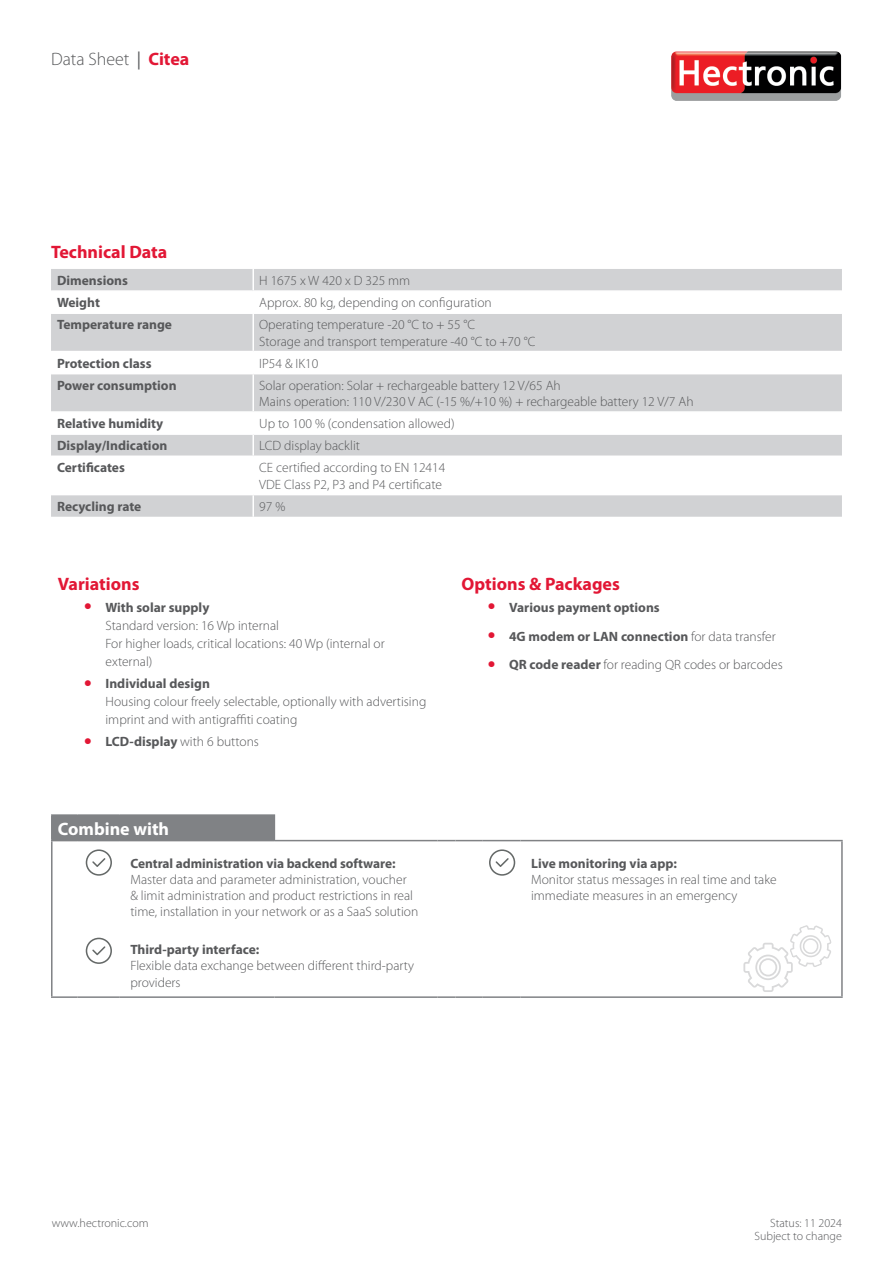
<style>
.page{position:relative;width:893px;height:1263px;background:#fff}
.page>*{position:absolute;margin:0;border:0;box-sizing:border-box;transform-origin:0 0}
.t1{font:700 18px "Myriad Pro";color:#e21735}
.t2{font:300 18px "Myriad Pro";color:#57585a}
.t3{font:700 18px "Myriad Pro";color:#fff}
.t4{font:300 13.5px/16.2px "Myriad Pro";color:#57585a}
.t5{font:700 13.5px "Myriad Pro";color:#57585a}
.t6{font:300 12px/13.5px "Myriad Pro";color:#57585a;text-align:right}
.s1{font-weight:400}
.s2{font-weight:700;color:#e21735}
.s3{font-weight:700;font-size:22.5px;color:#e21735}
.s4{font-weight:700}
.s5{font-size:22.5px;color:#e21735}
.s6{font-weight:300}
</style>
<div class="page">
<img style="left:672px;top:52px;width:170px;height:49px">
<svg style="left:51px;top:269px;width:791px;height:248px;fill:#d1d2d4"></svg>
<hr style="left:51px;top:290px;width:201px;height:2px;background:#fff">
<hr style="left:51px;top:312px;width:203px;height:2px;background:#fff">
<hr style="left:51px;top:351px;width:202px;height:1px;background:#fff">
<hr style="left:253px;top:351px;width:589px;height:1px;background:#fff">
<hr style="left:51px;top:373px;width:202px;height:1px;background:#fff">
<hr style="left:253px;top:373px;width:589px;height:1px;background:#fff">
<hr style="left:51px;top:411px;width:202px;height:2px;background:#fff">
<hr style="left:253px;top:411px;width:589px;height:2px;background:#fff">
<hr style="left:51px;top:433px;width:202px;height:2px;background:#fff">
<hr style="left:253px;top:433px;width:589px;height:2px;background:#fff">
<hr style="left:51px;top:455px;width:202px;height:2px;background:#fff">
<hr style="left:253px;top:455px;width:589px;height:2px;background:#fff">
<hr style="left:51px;top:494px;width:202px;height:1px;background:#fff">
<hr style="left:253px;top:494px;width:589px;height:1px;background:#fff">
<hr style="left:252px;top:290px;width:590px;height:2px;background:#fff">
<hr style="left:252px;top:312px;width:590px;height:2px;background:#fff">
<hr style="left:252px;top:269px;width:2px;height:21px;background:#fff">
<hr style="left:252px;top:292px;width:2px;height:20px;background:#fff">
<hr style="left:252px;top:314px;width:2px;height:37px;background:#fff">
<hr style="left:252px;top:352px;width:2px;height:21px;background:#fff">
<hr style="left:252px;top:374px;width:2px;height:37px;background:#fff">
<hr style="left:252px;top:413px;width:2px;height:20px;background:#fff">
<hr style="left:252px;top:435px;width:2px;height:20px;background:#fff">
<hr style="left:252px;top:457px;width:2px;height:37px;background:#fff">
<hr style="left:252px;top:495px;width:2px;height:22px;background:#fff">
<svg style="left:743px;top:925px;width:89px;height:67px"></svg>
<div style="left:52px;top:815px;width:222px;height:26px;background:#808285"></div>
<hr style="left:51px;top:814px;width:27px;height:2px;background:#808285">
<hr style="left:51px;top:816px;width:2px;height:24px;background:#808285">
<hr style="left:78px;top:814px;width:42px;height:2px;background:#808285">
<hr style="left:120px;top:814px;width:155px;height:2px;background:#808285">
<svg style="left:274px;top:816px;width:1px;height:24px"></svg>
<hr style="left:51px;top:841px;width:2px;height:86px;background:#808285">
<hr style="left:274px;top:840px;width:163px;height:1px;background:#808285">
<svg style="left:437px;top:840px;width:45px;height:1px"></svg>
<hr style="left:482px;top:840px;width:38px;height:1px;background:#808285">
<hr style="left:520px;top:840px;width:323px;height:1px;background:#808285">
<hr style="left:841px;top:841px;width:2px;height:86px;background:#808285">
<hr style="left:51px;top:927px;width:2px;height:69px;background:#808285">
<hr style="left:841px;top:927px;width:2px;height:69px;background:#808285">
<hr style="left:51px;top:996px;width:27px;height:2px;background:#808285">
<hr style="left:78px;top:996px;width:42px;height:2px;background:#808285">
<hr style="left:120px;top:996px;width:154px;height:2px;background:#808285">
<hr style="left:274px;top:996px;width:163px;height:2px;background:#808285">
<svg style="left:437px;top:996px;width:18px;height:2px"></svg>
<hr style="left:455px;top:996px;width:27px;height:2px;background:#808285">
<hr style="left:482px;top:996px;width:38px;height:2px;background:#808285">
<hr style="left:520px;top:996px;width:323px;height:2px;background:#808285">
<svg style="left:86px;top:849px;width:26px;height:27px"></svg>
<svg style="left:489px;top:849px;width:26px;height:27px"></svg>
<svg style="left:86px;top:938px;width:26px;height:26px"></svg>
<h1 class="t2" style="left:51px;top:49px;width:140px">Data Sheet <span class="s1">|</span> <span class="s2">Citea</span></h1>
<h1 class="t1" style="left:51px;top:240px;width:118px">Technical Data</h1>
<p class="t5" style="left:57px;top:272px;width:72px">Dimensions</p>
<p class="t4" style="left:259px;top:273px;width:153px">H 1675 x W 420 x D 325 mm</p>
<p class="t5" style="left:57px;top:294px;width:44px">Weight</p>
<p class="t4" style="left:259px;top:295px;width:234px">Approx. 80 kg, depending on configuration</p>
<p class="t5" style="left:57px;top:316px;width:117px">Temperature range</p>
<p class="t4" style="left:259px;top:317px;width:278px">Operating temperature -20 °C to + 55 °C<br>Storage and transport temperature -40 °C to +70 °C</p>
<p class="t5" style="left:57px;top:354px;width:96px">Protection class</p>
<p class="t4" style="left:259px;top:355px;width:61px">IP54 &amp; IK10</p>
<p class="t5" style="left:57px;top:376px;width:121px">Power consumption</p>
<p class="t4" style="left:259px;top:377px;width:436px">Solar operation: Solar + rechargeable battery 12 V/65 Ah<br>Mains operation: 110 V/230 V AC (-15 %/+10 %) + rechargeable battery 12 V/7 Ah</p>
<p class="t5" style="left:57px;top:415px;width:108px">Relative humidity</p>
<p class="t4" style="left:259px;top:416px;width:197px">Up to 100 % (condensation allowed)</p>
<p class="t5" style="left:57px;top:437px;width:112px">Display/Indication</p>
<p class="t4" style="left:259px;top:438px;width:102px">LCD display backlit</p>
<p class="t5" style="left:57px;top:459px;width:69px">Certificates</p>
<p class="t4" style="left:259px;top:460px;width:188px">CE certified according to EN 12414<br>VDE Class P2, P3 and P4 certificate</p>
<p class="t5" style="left:57px;top:497px;width:86px">Recycling rate</p>
<p class="t4" style="left:259px;top:498px;width:28px">97 %</p>
<h1 class="t1" style="left:58px;top:572px;width:83px">Variations</h1>
<p class="t4" style="left:105px;top:598px;width:281px;line-height:18px;text-indent:-21px"><span class="s3">•</span> <span class="s4">With solar supply<br></span>Standard version: 16 Wp internal<br>For higher loads, critical locations: 40 Wp (internal or external)</p>
<p class="t4" style="left:105px;top:674px;width:322px;line-height:18px;text-indent:-21px"><span class="s3">•</span> <span class="s4">Individual design<br></span>Housing colour freely selectable, optionally with advertising imprint and with antigraffiti coating</p>
<p class="t4" style="left:84px;top:733px;width:176px"><span class="s3">•</span> <span class="s4">LCD-display</span> with 6 buttons</p>
<h1 class="t3" style="left:58px;top:817px;width:113px">Combine with</h1>
<p class="t5" style="left:130px;top:854px;width:267px">Central administration via backend software:</p>
<p class="t4" style="left:130px;top:871px;width:289px">Master data and parameter administration, voucher<br>&amp; limit administration and product restrictions in real time, installation in your network or as a SaaS solution</p>
<p class="t5" style="left:130px;top:941px;width:131px">Third-party interface:</p>
<p class="t4" style="left:130px;top:958px;width:285px">Flexible data exchange between different third-party providers</p>
<h1 class="t1" style="left:461px;top:572px;width:160px">Options &amp; Packages</h1>
<p class="t5" style="left:488px;top:598px;width:173px"><span class="s5">•</span> Various payment options</p>
<p class="t5" style="left:488px;top:627px;width:289px"><span class="s5">•</span> 4G modem or LAN connection <span class="s6">for data transfer</span></p>
<p class="t4" style="left:488px;top:657px;width:296px"><span class="s3">•</span> <span class="s4">QR code reader</span> for reading QR codes or barcodes</p>
<p class="t5" style="left:531px;top:854px;width:147px">Live monitoring via app:</p>
<p class="t4" style="left:531px;top:871px;width:247px">Monitor status messages in real time and take immediate measures in an emergency</p>
<p class="t6" style="left:52px;top:1216px;width:98px">www.hectronic.com</p>
<p class="t6" style="left:754px;top:1216px;width:89px">Status: 11 2024<br>Subject to change</p>
</div>
